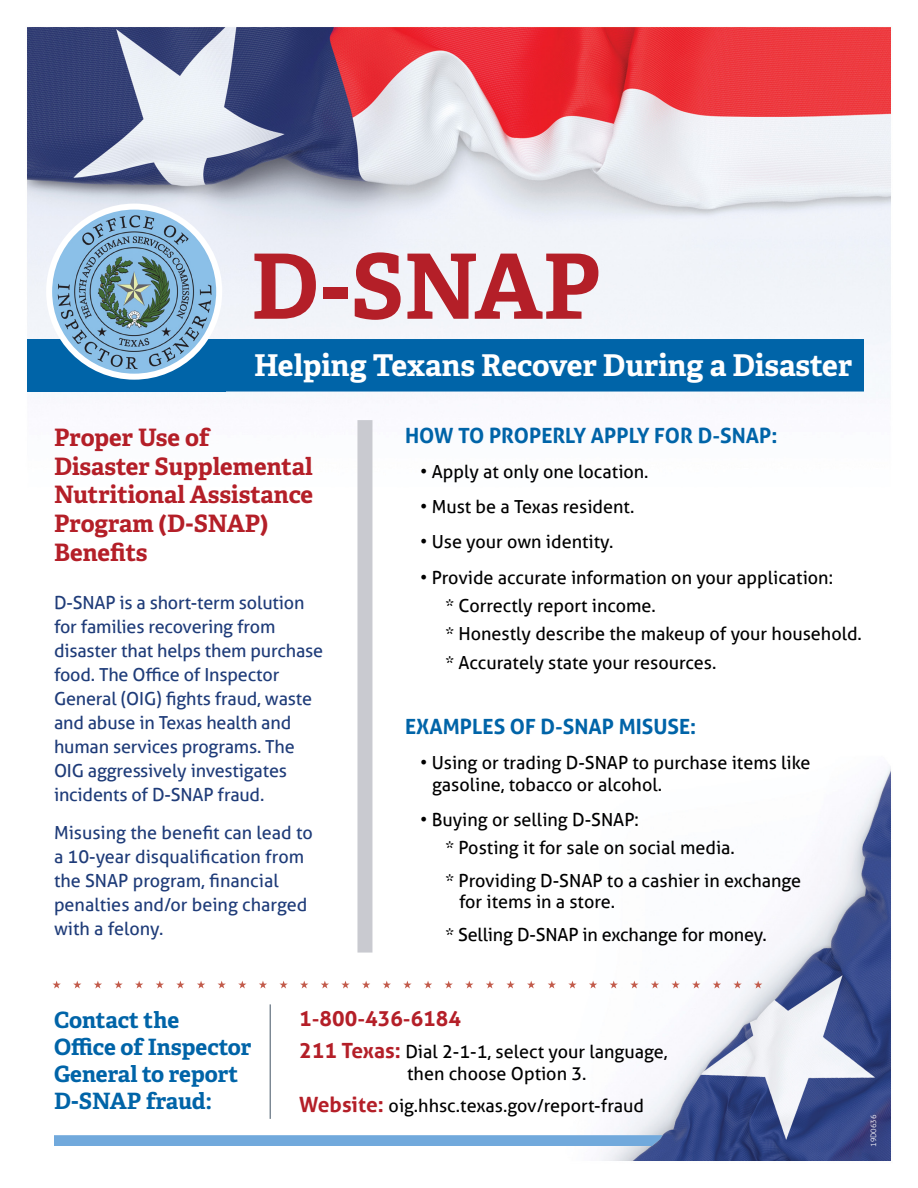
<style>
.page{position:relative;width:918px;height:1188px;background:#fff}
.page>*{position:absolute;margin:0;border:0;box-sizing:border-box;transform-origin:0 0}
.t1{font:700 90px "Adelle PE";color:#b41f28}
.t2{font:700 30px "Adelle PE";color:#fff}
.t3{font:700 24px/28.8px "Adelle PE";color:#b41f28}
.t4{font:700 22.5px/27px "Adelle PE";letter-spacing:-.005em;color:#0064a8}
.t5{font:700 21px "Aller";color:#0064a8}
.t6{font:700 21px "Aller";color:#b41f28}
.t7{font:18px/21.6px "Aller";color:#000}
.t8{font:18px/24px "Aller";letter-spacing:-.01em;color:#1f3c79}
.t9{font:300 7.5px "Aller";color:#fff}
.s1{font-weight:700;font-size:21px;color:#b41f28}
</style>
<div class="page">
<img style="left:27px;top:27px;width:864px;height:1134px">
<div style="left:27px;top:339px;width:198px;height:53px;background:#0064a8"></div>
<svg style="left:52px;top:981px;width:9px;height:7px"></svg>
<svg style="left:73px;top:981px;width:8px;height:7px"></svg>
<svg style="left:94px;top:981px;width:8px;height:7px"></svg>
<svg style="left:114px;top:981px;width:9px;height:7px"></svg>
<svg style="left:135px;top:981px;width:8px;height:7px"></svg>
<svg style="left:156px;top:981px;width:8px;height:7px"></svg>
<svg style="left:176px;top:981px;width:9px;height:7px"></svg>
<svg style="left:197px;top:981px;width:8px;height:7px"></svg>
<svg style="left:218px;top:981px;width:8px;height:7px"></svg>
<svg style="left:238px;top:981px;width:8px;height:7px"></svg>
<svg style="left:259px;top:981px;width:8px;height:7px"></svg>
<svg style="left:279px;top:981px;width:9px;height:7px"></svg>
<svg style="left:300px;top:981px;width:8px;height:7px"></svg>
<svg style="left:321px;top:981px;width:8px;height:7px"></svg>
<svg style="left:341px;top:981px;width:9px;height:7px"></svg>
<svg style="left:362px;top:981px;width:8px;height:7px"></svg>
<svg style="left:383px;top:981px;width:8px;height:7px"></svg>
<svg style="left:403px;top:981px;width:9px;height:7px"></svg>
<svg style="left:424px;top:981px;width:8px;height:7px"></svg>
<svg style="left:445px;top:981px;width:8px;height:7px"></svg>
<svg style="left:465px;top:981px;width:8px;height:7px"></svg>
<svg style="left:486px;top:981px;width:8px;height:7px"></svg>
<svg style="left:506px;top:981px;width:9px;height:7px"></svg>
<svg style="left:527px;top:981px;width:8px;height:7px"></svg>
<svg style="left:548px;top:981px;width:8px;height:7px"></svg>
<svg style="left:568px;top:981px;width:9px;height:7px"></svg>
<svg style="left:589px;top:981px;width:8px;height:7px"></svg>
<svg style="left:610px;top:981px;width:8px;height:7px"></svg>
<svg style="left:630px;top:981px;width:9px;height:7px"></svg>
<svg style="left:651px;top:981px;width:8px;height:7px"></svg>
<svg style="left:672px;top:981px;width:8px;height:7px"></svg>
<svg style="left:692px;top:981px;width:8px;height:7px"></svg>
<svg style="left:713px;top:981px;width:8px;height:7px"></svg>
<svg style="left:733px;top:981px;width:9px;height:7px"></svg>
<svg style="left:754px;top:981px;width:8px;height:7px"></svg>
<hr style="left:270px;top:1004px;width:1px;height:115px;background:#425364">
<div style="left:357px;top:420px;width:15px;height:533px;background:#c9cad0"></div>
<svg style="left:54px;top:1135px;width:609px;height:11px;background:#73a9db"></svg>
<img style="left:49px;top:207px;width:170px;height:167px">
<div style="left:46px;top:204px;width:176px;height:176px;border:6px solid #fff;border-radius:50%"></div>
<div style="left:217px;top:339px;width:647px;height:53px;background:#0064a8"></div>
<h1 class="t1" style="left:251px;top:222px;width:351px">D-SNAP</h1>
<h1 class="t2" style="left:254px;top:343px;width:600px">Helping Texans Recover During a Disaster</h1>
<h2 class="t3" style="left:54px;top:422px;width:261px">Proper Use of<br>Disaster Supplemental<br>Nutritional Assistance<br>Program (D-SNAP)<br>Benefits</h2>
<p class="t8" style="left:54px;top:591px;width:271px">D-SNAP is a short-term solution for families recovering from disaster that helps them purchase food. The Office of Inspector<br>General (OIG) fights fraud, waste and abuse in Texas health and human services programs. The<br>OIG aggressively investigates incidents of D-SNAP fraud.</p>
<p class="t8" style="left:54px;top:820px;width:260px">Misusing the benefit can lead to a 10-year disqualification from the SNAP program, financial penalties and/or being charged with a felony.</p>
<h3 class="t5" style="left:405px;top:423px;width:374px">HOW TO PROPERLY APPLY FOR D-SNAP:</h3>
<p class="t7" style="left:420px;top:461px;width:230px">• Apply at only one location.</p>
<p class="t7" style="left:420px;top:496px;width:216px">• Must be a Texas resident.</p>
<p class="t7" style="left:420px;top:531px;width:195px">• Use your own identity.</p>
<p class="t7" style="left:420px;top:566px;width:414px">• Provide accurate information on your application:</p>
<p class="t7" style="left:446px;top:595px;width:212px">* Correctly report income.</p>
<p class="t7" style="left:446px;top:623px;width:418px">* Honestly describe the makeup of your household.</p>
<p class="t7" style="left:446px;top:651px;width:272px">* Accurately state your resources.</p>
<h3 class="t5" style="left:405px;top:714px;width:293px">EXAMPLES OF D-SNAP MISUSE:</h3>
<p class="t7" style="left:420px;top:752px;width:392px">• Using or trading D-SNAP to purchase items like</p>
<p class="t7" style="left:420px;top:809px;width:220px">• Buying or selling D-SNAP:</p>
<p class="t7" style="left:446px;top:837px;width:291px">* Posting it for sale on social media.</p>
<p class="t7" style="left:446px;top:870px;width:357px">* Providing D-SNAP to a cashier in exchange</p>
<p class="t7" style="left:446px;top:924px;width:323px">* Selling D-SNAP in exchange for money.</p>
<p class="t7" style="left:432px;top:774px;width:232px">gasoline, tobacco or alcohol.</p>
<p class="t7" style="left:459px;top:891px;width:158px">for items in a store.</p>
<h3 class="t4" style="left:54px;top:1005px;width:199px">Contact the<br>Office of Inspector<br>General to report<br>D-SNAP fraud:</h3>
<p class="t6" style="left:299px;top:1006px;width:163px">1-800-436-6184</p>
<p class="t7" style="left:407px;top:1041px;width:262px;text-indent:-108px"><span class="s1">211 Texas:</span> Dial 2-1-1, select your language, then choose Option 3.</p>
<p class="t7" style="left:299px;top:1095px;width:346px"><span class="s1">Website:</span> oig.hhsc.texas.gov/report-fraud</p>
<p class="t9" style="left:869px;top:1147px;width:34px;rotate:-90deg">19D0636</p>
</div>
